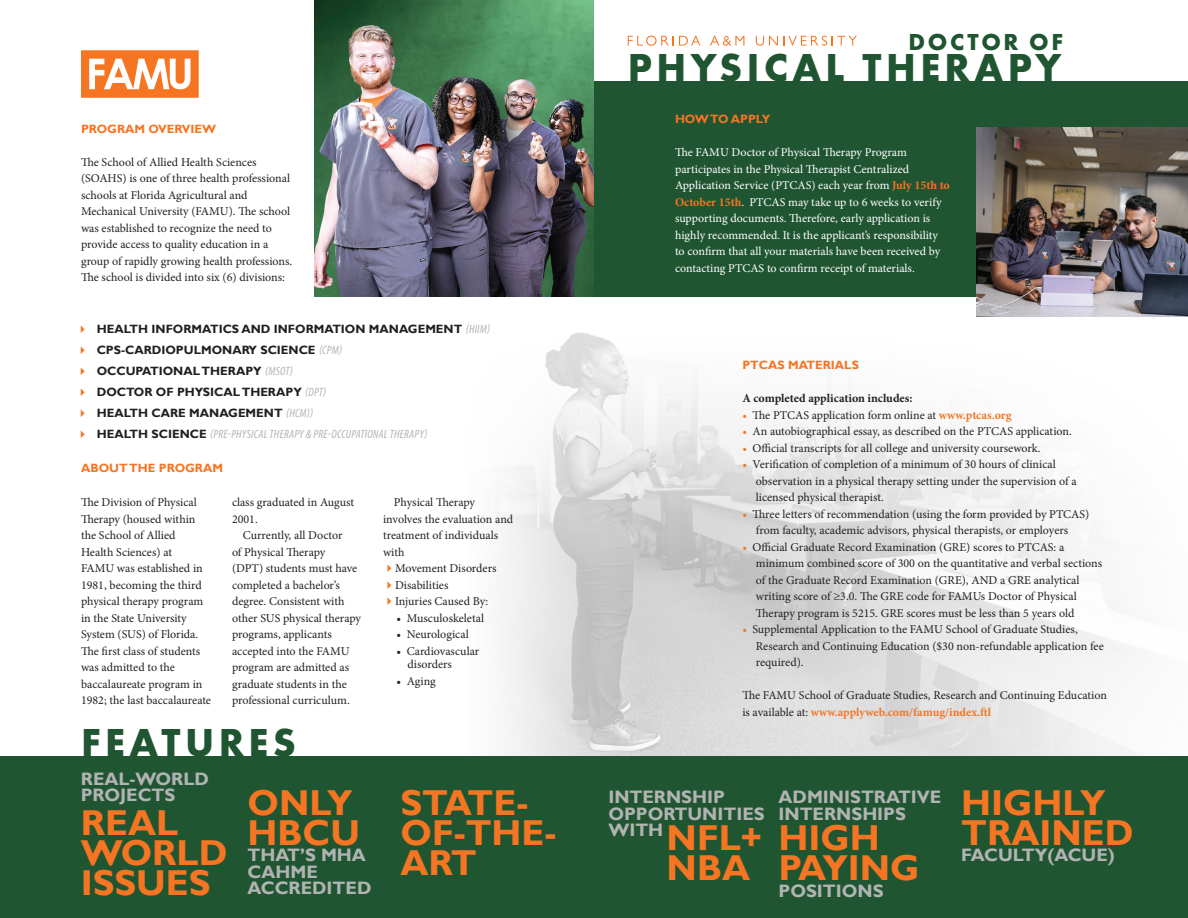
<style>
.page{position:relative;width:1188px;height:918px;background:#fff}
.page>*{position:absolute;margin:0;border:0;box-sizing:border-box;transform-origin:0 0}
.t1{font:700 40.5px "Futura PT";letter-spacing:.11em;color:#205532}
.t2{font:700 36px/30px "Gill Sans";color:#f57523}
.t3{font:700 24px "Futura PT";letter-spacing:.11em;color:#205532}
.t4{font:700 18px/16.5px "Gill Sans";color:#b2b3b3}
.t5{font:12px/16.5px "Minion Pro";color:#231f20}
.t6{font:12px/16.5px "Minion Pro";color:#fff}
.t7{font:700 12px "Gill Sans";color:#231f20}
.t8{font:italic condensed 12px "Myriad Pro";letter-spacing:.02em;color:#b2b3b3}
.t9{font:700 12px "Gill Sans";color:#f57523}
.t10{font:700 12px "Minion Pro";color:#231f20}
.s1{color:#f57523}
.s2{font-family:"Myriad Pro";font-weight:400;font-style:italic;font-stretch:condensed;color:#b2b3b3}
.s3{font-family:"Gill Sans";font-weight:700;font-style:normal;font-stretch:normal;color:#231f20}
.s4{font-weight:700;color:#f57523}
</style>
<div class="page">
<img style="left:497px;top:332px;width:631px;height:424px">
<div style="left:0;top:756px;width:1188px;height:162px;background:#205532"></div>
<div style="left:594px;top:81px;width:594px;height:216px;background:#205532"></div>
<img style="left:314px;top:0;width:280px;height:297px">
<svg style="left:628px;top:36px;width:73px;height:10px"></svg>
<svg style="left:710px;top:36px;width:34px;height:10px"></svg>
<svg style="left:756px;top:36px;width:101px;height:10px"></svg>
<img style="left:976px;top:127px;width:212px;height:189px">
<svg style="left:81px;top:50px;width:118px;height:48px"></svg>
<p class="t9" style="left:81px;top:122px;width:137px">PROGRAM OVERVIEW</p>
<p class="t5" style="left:81px;top:154px;width:213px">The School of Allied Health Sciences (SOAHS) is one of three health professional schools at Florida Agricultural and Mechanical University (FAMU). The school was established to recognize the need to provide access to quality education in a group of rapidly growing health professions.<br>The school is divided into six (6) divisions:</p>
<p class="t7" style="left:76px;top:322px;width:415px"><span class="s1">✔</span> HEALTH INFORMATICS AND INFORMATION MANAGEMENT <span class="s2">(HIIM)</span></p>
<p class="t7" style="left:76px;top:343px;width:267px"><span class="s1">✔</span> CPS-CARDIOPULMONARY SCIENCE <span class="s2">(CPM)</span></p>
<p class="t7" style="left:76px;top:364px;width:218px"><span class="s1">✔</span> OCCUPATIONAL THERAPY <span class="s2">(MSOT)</span></p>
<p class="t7" style="left:76px;top:385px;width:251px"><span class="s1">✔</span> DOCTOR OF PHYSICAL THERAPY <span class="s2">(DPT)</span></p>
<p class="t7" style="left:76px;top:406px;width:238px"><span class="s1">✔</span> HEALTH CARE MANAGEMENT <span class="s2">(HCM))</span></p>
<p class="t8" style="left:76px;top:427px;width:352px"><span class="s1">✔</span> <span class="s3">HEALTH SCIENCE</span> (PRE-PHYSICAL THERAPY &amp; PRE-OCCUPATIONAL THERAPY)</p>
<p class="t9" style="left:81px;top:460px;width:144px">ABOUT THE PROGRAM</p>
<p class="t5" style="left:81px;top:494px;width:132px">The Division of Physical<br>Therapy (housed within the School of Allied<br>Health Sciences) at<br>FAMU was established in<br>1981, becoming the third physical therapy program in the State University<br>System (SUS) of Florida.<br>The first class of students was admitted to the baccalaureate program in<br>1982; the last baccalaureate</p>
<p class="t5" style="left:232px;top:494px;width:124px">class graduated in August<br>2001.</p>
<p class="t5" style="left:232px;top:527px;width:131px;text-indent:11px">Currently, all Doctor<br>of Physical Therapy<br>(DPT) students must have completed a bachelor’s degree. Consistent with other SUS physical therapy programs, applicants accepted into the FAMU program are admitted as graduate students in the professional curriculum.</p>
<p class="t1" style="left:81px;top:717px;width:216px">FEATURES</p>
<p class="t4" style="left:81px;top:771px;width:130px">REAL-WORLD<br>PROJECTS</p>
<p class="t2" style="left:81px;top:809px;width:148px">REAL<br>WORLD<br>ISSUES</p>
<p class="t2" style="left:248px;top:788px;width:114px">ONLY<br>HBCU</p>
<p class="t4" style="left:248px;top:847px;width:125px">THAT’S MHA<br>CAHME<br>ACCREDITED</p>
<p class="t5" style="left:383px;top:494px;width:132px;text-indent:11px">Physical Therapy involves the evaluation and treatment of individuals with</p>
<p class="t5" style="left:383px;top:560px;width:115px"><span class="s1">✔</span>Movement Disorders</p>
<p class="t5" style="left:383px;top:577px;width:67px"><span class="s1">✔</span>Disabilities</p>
<p class="t5" style="left:383px;top:593px;width:107px"><span class="s1">✔</span>Injuries Caused By:</p>
<p class="t5" style="left:397px;top:610px;width:89px">• Musculoskeletal</p>
<p class="t5" style="left:397px;top:626px;width:74px">• Neurological</p>
<p class="t5" style="left:397px;top:643px;width:84px">• Cardiovascular</p>
<p class="t5" style="left:408px;top:656px;width:46px">disorders</p>
<p class="t5" style="left:397px;top:673px;width:41px">• Aging</p>
<p class="t2" style="left:400px;top:788px;width:157px">STATE-<br>OF-THE-</p>
<p class="t2" style="left:400px;top:848px;width:78px">ART</p>
<p class="t3" style="left:909px;top:27px;width:156px">DOCTOR OF</p>
<p class="t1" style="left:628px;top:42px;width:435px">PHYSICAL THERAPY</p>
<p class="t9" style="left:675px;top:112px;width:97px">HOW TO APPLY</p>
<p class="t6" style="left:675px;top:144px;width:236px">The FAMU Doctor of Physical Therapy Program participates in the Physical Therapist Centralized</p>
<p class="t6" style="left:675px;top:177px;width:276px">Application Service (PTCAS) each year from <span class="s4">July 15th to<br>October 15th</span>. PTCAS may take up to 6 weeks to verify supporting documents. Therefore, early application is</p>
<p class="t6" style="left:675px;top:227px;width:267px">highly recommended. It is the applicant’s responsibility to confirm that all your materials have been received by contacting PTCAS to confirm receipt of materials.</p>
<p class="t9" style="left:742px;top:358px;width:118px">PTCAS MATERIALS</p>
<p class="t10" style="left:742px;top:390px;width:172px">A completed application includes:</p>
<p class="t5" style="left:742px;top:407px;width:271px"><span class="s1">•</span> The PTCAS application form online at <span class="s4">www.ptcas.org</span></p>
<p class="t5" style="left:742px;top:423px;width:331px"><span class="s1">•</span> An autobiographical essay, as described on the PTCAS application.</p>
<p class="t5" style="left:742px;top:440px;width:300px"><span class="s1">•</span> Official transcripts for all college and university coursework.</p>
<p class="t5" style="left:756px;top:456px;width:322px;text-indent:-14px"><span class="s1">•</span> Verification of completion of a minimum of 30 hours of clinical observation in a physical therapy setting under the supervision of a licensed physical therapist.</p>
<p class="t5" style="left:756px;top:506px;width:335px;text-indent:-14px"><span class="s1">•</span> Three letters of recommendation (using the form provided by PTCAS) from faculty, academic advisors, physical therapists, or employers</p>
<p class="t5" style="left:756px;top:539px;width:348px;text-indent:-14px"><span class="s1">•</span> Official Graduate Record Examination (GRE) scores to PTCAS: a minimum combined score of 300 on the quantitative and verbal sections of the Graduate Record Examination (GRE), AND a GRE analytical writing score of ≥3.0. The GRE code for FAMUs Doctor of Physical Therapy program is 5215. GRE scores must be less than 5 years old</p>
<p class="t5" style="left:756px;top:621px;width:350px;text-indent:-14px"><span class="s1">•</span> Supplemental Application to the FAMU School of Graduate Studies,<br>Research and Continuing Education ($30 non-refundable application fee required).</p>
<p class="t5" style="left:742px;top:687px;width:366px">The FAMU School of Graduate Studies, Research and Continuing Education is available at: <span class="s4">www.applyweb.com/famug/index.ftl</span></p>
<p class="t4" style="left:608px;top:789px;width:158px">INTERNSHIP<br>OPPORTUNITIES<br>WITH</p>
<p class="t2" style="left:667px;top:823px;width:97px">NFL+</p>
<p class="t2" style="left:667px;top:853px;width:85px">NBA</p>
<p class="t4" style="left:779px;top:789px;width:164px">ADMINISTRATIVE<br>INTERNSHIPS</p>
<p class="t2" style="left:779px;top:823px;width:142px">HIGH<br>PAYING</p>
<p class="t4" style="left:779px;top:883px;width:107px">POSITIONS</p>
<p class="t2" style="left:961px;top:788px;width:146px">HIGHLY</p>
<p class="t2" style="left:961px;top:818px;width:174px">TRAINED</p>
<p class="t4" style="left:961px;top:847px;width:155px">FACULTY(ACUE)</p>
</div>
